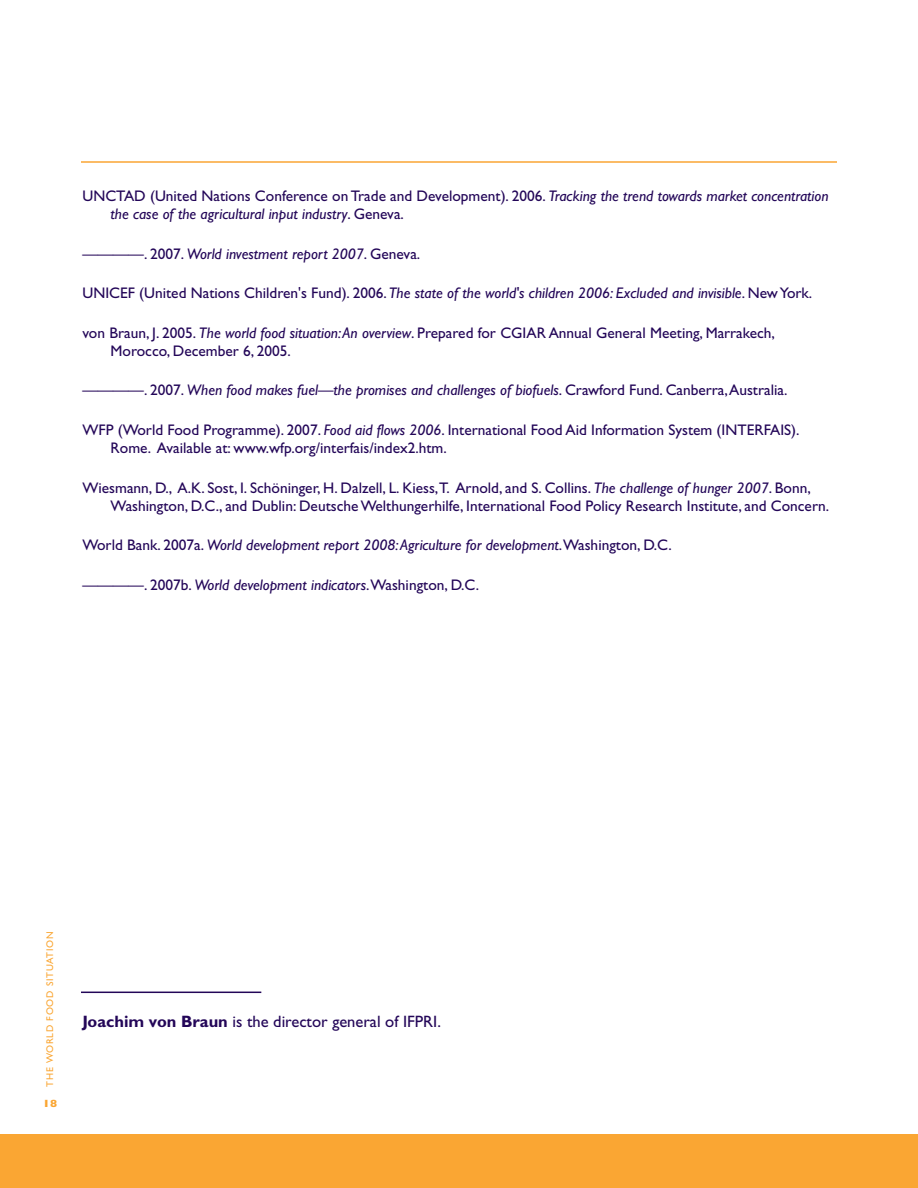
<style>
.page{position:relative;width:918px;height:1188px;background:#fff}
.page>*{position:absolute;margin:0;border:0;box-sizing:border-box;transform-origin:0 0}
.t1{font:16.5px "Gill Sans";color:#230658}
.t2{font:15.3px/18px "Gill Sans";color:#230658}
.t3{font:italic 15.3px/18px "Gill Sans";color:#230658}
.t4{font:800 10.5px "Gill Sans";color:#faa633}
.t5{font:9.75px "Gill Sans";letter-spacing:.075em;color:#faa633}
.s1{font-style:normal}
.s2{font-style:italic}
.s3{font-weight:700}
</style>
<div class="page">
<div style="left:0;top:1134px;width:918px;height:54px;background:#faa633"></div>
<hr style="left:81px;top:161px;width:756px;height:2px;background:#faa633">
<hr style="left:81px;top:992px;width:180px;height:1px;background:#230658">
<p class="t3" style="left:111px;top:189px;width:720px;text-indent:-28px"><span class="s1">UNCTAD (United Nations Conference on Trade and Development). 2006.</span> Tracking the trend towards market concentration the case of the agricultural input industry<span class="s1">. Geneva.</span></p>
<p class="t3" style="left:83px;top:246px;width:339px"><span class="s1">————. 2007.</span> World investment report 2007<span class="s1">. Geneva.</span></p>
<p class="t3" style="left:83px;top:286px;width:731px"><span class="s1">UNICEF (United Nations Children's Fund). 2006.</span>The state of the world's children 2006: Excluded and invisible<span class="s1">. New York.</span></p>
<p class="t2" style="left:111px;top:325px;width:666px;text-indent:-28px">von Braun, J. 2005. <span class="s2">The world food situation:An overview</span>. Prepared for CGIAR Annual General Meeting, Marrakech,<br>Morocco, December 6, 2005.</p>
<p class="t3" style="left:83px;top:383px;width:706px"><span class="s1">————. 2007.</span> When food makes fuel—the promises and challenges of biofuels<span class="s1">. Crawford Fund. Canberra,Australia.</span></p>
<p class="t2" style="left:111px;top:423px;width:691px;text-indent:-28px">WFP (World Food Programme). 2007. <span class="s2">Food aid flows 2006</span>. International Food Aid Information System (INTERFAIS).<br>Rome. Available at: www.wfp.org/interfais/index2.htm.</p>
<p class="t2" style="left:111px;top:480px;width:720px;text-indent:-28px">Wiesmann, D., A.K. Sost, I. Schöninger, H. Dalzell, L. Kiess,T. Arnold, and S. Collins. <span class="s2">The challenge of hunger 2007</span>. Bonn,<br>Washington, D.C., and Dublin: Deutsche Welthungerhilfe, International Food Policy Research Institute, and Concern.</p>
<p class="t3" style="left:83px;top:538px;width:591px"><span class="s1">World Bank. 2007a.</span> World development report 2008:Agriculture for development<span class="s1">.Washington, D.C.</span></p>
<p class="t2" style="left:83px;top:577px;width:398px">————. 2007b. <span class="s2">World development indicators</span>.Washington, D.C.</p>
<p class="t5" style="left:46px;top:1087px;width:157px;rotate:-90deg">THE WORLD FOOD SITUATION</p>
<p class="t4" style="left:43px;top:1100px;width:16px">18</p>
<p class="t1" style="left:82px;top:1016px;width:360px"><span class="s3">Joachim von Braun</span> is the director general of IFPRI.</p>
</div>
